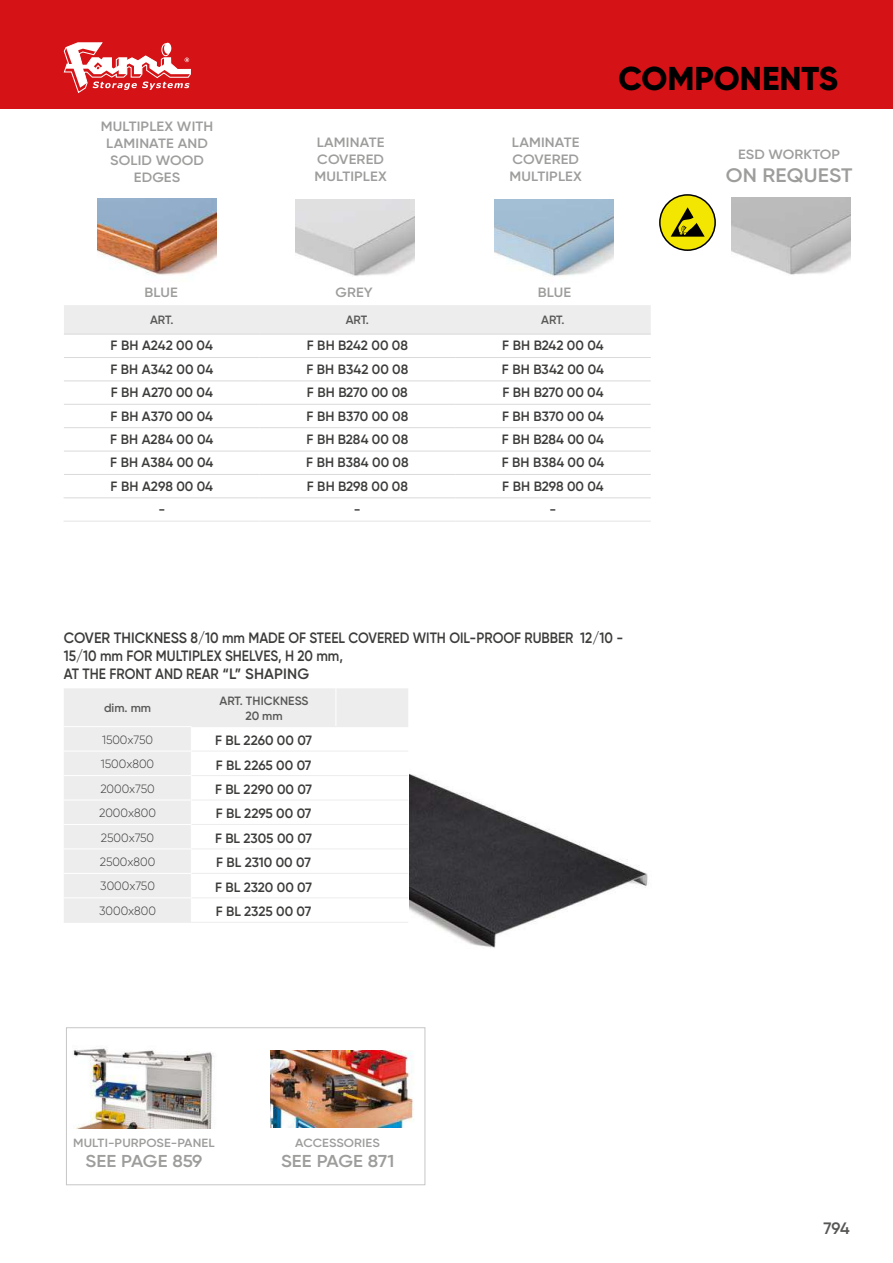
<style>
.page{position:relative;width:893px;height:1263px;background:#fff}
.page>*{position:absolute;margin:0;border:0;box-sizing:border-box;transform-origin:0 0}
.t1{font:800 33px "Gilroy";color:#000}
.t2{font:600 19.5px "Gilroy";letter-spacing:.01em;color:#9d9d9c;scale:1.08 1}
.t3{font:600 17.25px "Gilroy";color:#9d9d9c;scale:1.08 1}
.t4{font:600 16.5px "Gilroy";color:#575756}
.t5{font:600 15px/18px "Gilroy";color:#3c3c3b;scale:.95 1}
.t6{font:600 13.5px "Gilroy";color:#3c3c3b}
.t7{font:600 13.5px/16.8px "Gilroy";letter-spacing:.01em;color:#9d9d9c;scale:1.08 1}
.t8{font:300 12px "Gilroy";color:#3c3c3b}
.t9{font:600 12px/14.4px "Gilroy";color:#575756;text-align:center}
.t10{font:600 11.85px "Gilroy";letter-spacing:.01em;color:#9d9d9c;scale:1.08 1}
</style>
<div class="page">
<div style="left:0;top:0;width:893px;height:108px;background:#d51317"></div>
<svg style="left:63px;top:42px;width:128px;height:51px"></svg>
<div style="left:64px;top:305px;width:587px;height:29px;background:#ededed"></div>
<hr style="left:64px;top:334px;width:196px;height:1px;background:#dadada">
<hr style="left:260px;top:334px;width:195px;height:1px;background:#dadada">
<hr style="left:455px;top:334px;width:196px;height:1px;background:#dadada">
<hr style="left:64px;top:357px;width:196px;height:1px;background:#dadada">
<hr style="left:260px;top:357px;width:195px;height:1px;background:#dadada">
<hr style="left:455px;top:357px;width:196px;height:1px;background:#dadada">
<hr style="left:64px;top:380px;width:196px;height:1px;background:#dadada">
<hr style="left:260px;top:380px;width:195px;height:1px;background:#dadada">
<hr style="left:455px;top:380px;width:196px;height:1px;background:#dadada">
<hr style="left:64px;top:404px;width:196px;height:1px;background:#dadada">
<hr style="left:260px;top:404px;width:195px;height:1px;background:#dadada">
<hr style="left:455px;top:404px;width:196px;height:1px;background:#dadada">
<hr style="left:64px;top:427px;width:196px;height:1px;background:#dadada">
<hr style="left:260px;top:427px;width:195px;height:1px;background:#dadada">
<hr style="left:455px;top:427px;width:196px;height:1px;background:#dadada">
<hr style="left:64px;top:451px;width:196px;height:1px;background:#dadada">
<hr style="left:260px;top:451px;width:195px;height:1px;background:#dadada">
<hr style="left:455px;top:451px;width:196px;height:1px;background:#dadada">
<hr style="left:64px;top:474px;width:196px;height:1px;background:#dadada">
<hr style="left:260px;top:474px;width:195px;height:1px;background:#dadada">
<hr style="left:455px;top:474px;width:196px;height:1px;background:#dadada">
<hr style="left:64px;top:497px;width:196px;height:1px;background:#dadada">
<hr style="left:260px;top:497px;width:195px;height:1px;background:#dadada">
<hr style="left:455px;top:497px;width:196px;height:1px;background:#dadada">
<hr style="left:64px;top:520px;width:196px;height:2px;background:#ededed">
<hr style="left:260px;top:520px;width:195px;height:2px;background:#ededed">
<hr style="left:455px;top:520px;width:196px;height:2px;background:#ededed">
<img style="left:295px;top:199px;width:119px;height:77px">
<img style="left:98px;top:198px;width:119px;height:77px">
<img style="left:494px;top:199px;width:119px;height:77px">
<img style="left:732px;top:198px;width:119px;height:77px">
<img style="left:409px;top:773px;width:240px;height:175px">
<svg style="left:64px;top:688px;width:344px;height:234px"></svg>
<hr style="left:64px;top:726px;width:128px;height:1px;background:#fff">
<hr style="left:64px;top:751px;width:128px;height:1px;background:#fff">
<hr style="left:64px;top:775px;width:128px;height:1px;background:#fff">
<hr style="left:64px;top:800px;width:128px;height:1px;background:#fff">
<hr style="left:64px;top:824px;width:128px;height:1px;background:#fff">
<hr style="left:64px;top:848px;width:128px;height:1px;background:#fff">
<hr style="left:64px;top:873px;width:128px;height:1px;background:#fff">
<hr style="left:64px;top:897px;width:128px;height:1px;background:#fff">
<hr style="left:336px;top:688px;width:1px;height:38px;background:#fff">
<svg style="left:191px;top:727px;width:1px;height:195px"></svg>
<svg style="left:336px;top:727px;width:1px;height:195px"></svg>
<hr style="left:192px;top:726px;width:144px;height:1px;background:#ededed">
<hr style="left:336px;top:726px;width:72px;height:1px;background:#ededed">
<hr style="left:192px;top:751px;width:144px;height:1px;background:#ededed">
<hr style="left:336px;top:751px;width:72px;height:1px;background:#ededed">
<hr style="left:192px;top:775px;width:144px;height:1px;background:#ededed">
<hr style="left:336px;top:775px;width:72px;height:1px;background:#ededed">
<hr style="left:192px;top:800px;width:144px;height:1px;background:#ededed">
<hr style="left:336px;top:800px;width:72px;height:1px;background:#ededed">
<hr style="left:192px;top:824px;width:144px;height:1px;background:#ededed">
<hr style="left:336px;top:824px;width:72px;height:1px;background:#ededed">
<hr style="left:192px;top:848px;width:144px;height:1px;background:#ededed">
<hr style="left:336px;top:848px;width:72px;height:1px;background:#ededed">
<hr style="left:192px;top:873px;width:144px;height:1px;background:#ededed">
<hr style="left:336px;top:873px;width:72px;height:1px;background:#ededed">
<hr style="left:192px;top:897px;width:144px;height:1px;background:#ededed">
<hr style="left:336px;top:897px;width:72px;height:1px;background:#ededed">
<hr style="left:191px;top:922px;width:145px;height:1px;background:#ededed">
<hr style="left:336px;top:922px;width:72px;height:1px;background:#ededed">
<hr style="left:64px;top:922px;width:127px;height:1px;background:#ededed">
<div style="left:660px;top:195px;width:55px;height:55px;background:#f3e600;border-radius:28px"></div>
<svg style="left:671px;top:207px;width:34px;height:30px"></svg>
<div style="left:659px;top:194px;width:57px;height:57px;border:2px solid #000;border-radius:50%"></div>
<img style="left:73px;top:1048px;width:141px;height:80px">
<div style="left:66px;top:1027px;width:359px;height:158px;border:1px solid #c6c6c6"></div>
<img style="left:270px;top:1050px;width:144px;height:77px">
<p class="t7" style="left:101px;top:118px;width:106px;text-align:center">MULTIPLEX WITH<br>LAMINATE AND<br>SOLID WOOD<br>EDGES</p>
<p class="t7" style="left:314px;top:134px;width:68px">LAMINATE<br>COVERED<br>MULTIPLEX</p>
<p class="t7" style="left:510px;top:134px;width:68px">LAMINATE<br>COVERED<br>MULTIPLEX</p>
<h1 class="t1" style="left:618px;top:58px;width:221px">COMPONENTS</h1>
<p class="t7" style="left:738px;top:146px;width:96px">ESD WORKTOP</p>
<h2 class="t2" style="left:726px;top:163px;width:119px">ON REQUEST</h2>
<p class="t7" style="left:145px;top:283px;width:32px">BLUE</p>
<p class="t7" style="left:335px;top:283px;width:36px">GREY</p>
<p class="t7" style="left:538px;top:283px;width:32px">BLUE</p>
<p class="t9" style="left:150px;top:313px;width:25px">ART.</p>
<p class="t9" style="left:346px;top:313px;width:25px">ART.</p>
<p class="t9" style="left:541px;top:313px;width:25px">ART.</p>
<p class="t6" style="left:111px;top:337px;width:104px">F BH A242 00 04</p>
<p class="t6" style="left:307px;top:337px;width:103px">F BH B242 00 08</p>
<p class="t6" style="left:502px;top:337px;width:103px">F BH B242 00 04</p>
<p class="t6" style="left:110px;top:361px;width:104px">F BH A342 00 04</p>
<p class="t6" style="left:306px;top:361px;width:103px">F BH B342 00 08</p>
<p class="t6" style="left:502px;top:361px;width:104px">F BH B342 00 04</p>
<p class="t6" style="left:111px;top:384px;width:104px">F BH A270 00 04</p>
<p class="t6" style="left:307px;top:384px;width:102px">F BH B270 00 08</p>
<p class="t6" style="left:502px;top:384px;width:103px">F BH B270 00 04</p>
<p class="t6" style="left:111px;top:407px;width:104px">F BH A370 00 04</p>
<p class="t6" style="left:307px;top:407px;width:103px">F BH B370 00 08</p>
<p class="t6" style="left:502px;top:407px;width:103px">F BH B370 00 04</p>
<p class="t6" style="left:110px;top:431px;width:105px">F BH A284 00 04</p>
<p class="t6" style="left:306px;top:431px;width:103px">F BH B284 00 08</p>
<p class="t6" style="left:502px;top:431px;width:104px">F BH B284 00 04</p>
<p class="t6" style="left:110px;top:454px;width:105px">F BH A384 00 04</p>
<p class="t6" style="left:306px;top:454px;width:104px">F BH B384 00 08</p>
<p class="t6" style="left:502px;top:454px;width:104px">F BH B384 00 04</p>
<p class="t6" style="left:111px;top:478px;width:104px">F BH A298 00 04</p>
<p class="t6" style="left:307px;top:478px;width:103px">F BH B298 00 08</p>
<p class="t6" style="left:502px;top:478px;width:103px">F BH B298 00 04</p>
<p class="t6" style="left:158px;top:501px;width:8px">-</p>
<p class="t6" style="left:354px;top:501px;width:8px">-</p>
<p class="t6" style="left:550px;top:501px;width:8px">-</p>
<p class="t5" style="left:64px;top:629px;width:590px">COVER THICKNESS 8/10 mm MADE OF STEEL COVERED WITH OIL-PROOF RUBBER 12/10 -<br>15/10 mm FOR MULTIPLEX SHELVES, H 20 mm,<br>AT THE FRONT AND REAR “L” SHAPING</p>
<p class="t9" style="left:104px;top:701px;width:49px">dim. mm</p>
<p class="t9" style="left:219px;top:694px;width:91px">ART. THICKNESS<br>20 mm</p>
<p class="t8" style="left:102px;top:732px;width:53px">1500x750</p>
<p class="t6" style="left:215px;top:732px;width:99px">F BL 2260 00 07</p>
<p class="t8" style="left:101px;top:757px;width:55px">1500x800</p>
<p class="t6" style="left:216px;top:756px;width:97px">F BL 2265 00 07</p>
<p class="t8" style="left:100px;top:781px;width:56px">2000x750</p>
<p class="t6" style="left:215px;top:781px;width:99px">F BL 2290 00 07</p>
<p class="t8" style="left:99px;top:805px;width:58px">2000x800</p>
<p class="t6" style="left:216px;top:805px;width:97px">F BL 2295 00 07</p>
<p class="t8" style="left:101px;top:830px;width:55px">2500x750</p>
<p class="t6" style="left:215px;top:830px;width:99px">F BL 2305 00 07</p>
<p class="t8" style="left:100px;top:854px;width:57px">2500x800</p>
<p class="t6" style="left:216px;top:854px;width:96px">F BL 2310 00 07</p>
<p class="t8" style="left:100px;top:879px;width:56px">3000x750</p>
<p class="t6" style="left:215px;top:879px;width:98px">F BL 2320 00 07</p>
<p class="t8" style="left:99px;top:903px;width:58px">3000x800</p>
<p class="t6" style="left:216px;top:903px;width:97px">F BL 2325 00 07</p>
<p class="t10" style="left:73px;top:1135px;width:133px">MULTI-PURPOSE-PANEL</p>
<p class="t3" style="left:86px;top:1150px;width:110px">SEE PAGE 859</p>
<p class="t10" style="left:295px;top:1136px;width:80px">ACCESSORIES</p>
<p class="t3" style="left:281px;top:1150px;width:106px">SEE PAGE 871</p>
<p class="t4" style="left:823px;top:1218px;width:28px">794</p>
</div>
